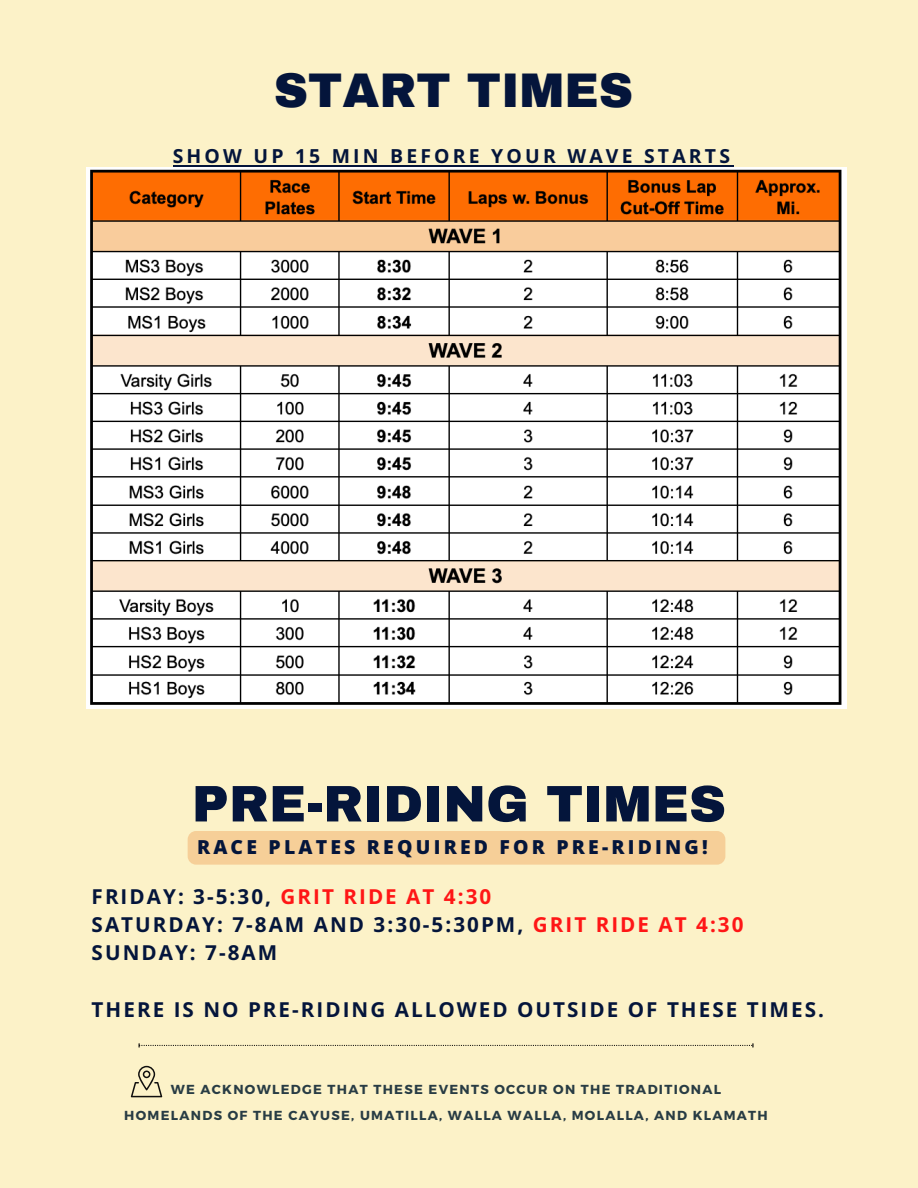
<style>
.page{position:relative;width:918px;height:1188px;background:#fcf2c8}
.page>*{position:absolute;margin:0;border:0;box-sizing:border-box;transform-origin:0 0}
.t1{font:900 51.45px "Archivo";color:#04153b}
.t2{font:900 47.55px "Archivo";color:#04153b}
.t3{font:700 20.7px/28.2px "Open Sans Hebrew";letter-spacing:.1em;color:#04153b}
.t4{font:800 19.35px "Open Sans Hebrew";letter-spacing:.165em;color:#04153b}
.t5{font:700 19.35px "Open Sans Hebrew";letter-spacing:.165em;color:#04153b}
.t6{font:700 13.05px/26.1px "Montserrat";letter-spacing:.1em;color:#283c44;text-align:center}
.s1{color:#ff1616}
</style>
<div class="page">
<svg style="left:139px;top:1044px;width:615px;height:3px"></svg>
<svg style="left:131px;top:1066px;width:31px;height:31px"></svg>
<hr style="left:173px;top:165px;width:560px;height:1px;background:#04153b">
<div style="left:188px;top:831px;width:537px;height:34px;background:#f6cf98;border-radius:8px"></div>
<img style="left:86px;top:167px;width:761px;height:541px">
<h2 class="t2" style="left:274px;top:65px;width:361px">START TIMES</h2>
<p class="t5" style="left:173px;top:143px;width:559px">SHOW UP 15 MIN BEFORE YOUR WAVE STARTS</p>
<h1 class="t1" style="left:192px;top:776px;width:536px">PRE-RIDING TIMES</h1>
<h2 class="t4" style="left:197px;top:833px;width:512px">RACE PLATES REQUIRED FOR PRE-RIDING!</h2>
<h2 class="t3" style="left:92px;top:882px;width:653px">FRIDAY: 3-5:30, <span class="s1">GRIT RIDE AT 4:30<br></span>SATURDAY: 7-8AM AND 3:30-5:30PM, <span class="s1">GRIT RIDE AT 4:30<br></span>SUNDAY: 7-8AM</h2>
<h2 class="t3" style="left:92px;top:994px;width:734px">THERE IS NO PRE-RIDING ALLOWED OUTSIDE OF THESE TIMES.</h2>
<h1 class="t6" style="left:124px;top:1076px;width:645px">WE ACKNOWLEDGE THAT THESE EVENTS OCCUR ON THE TRADITIONAL<br>HOMELANDS OF THE CAYUSE, UMATILLA, WALLA WALLA, MOLALLA, AND KLAMATH</h1>
</div>
